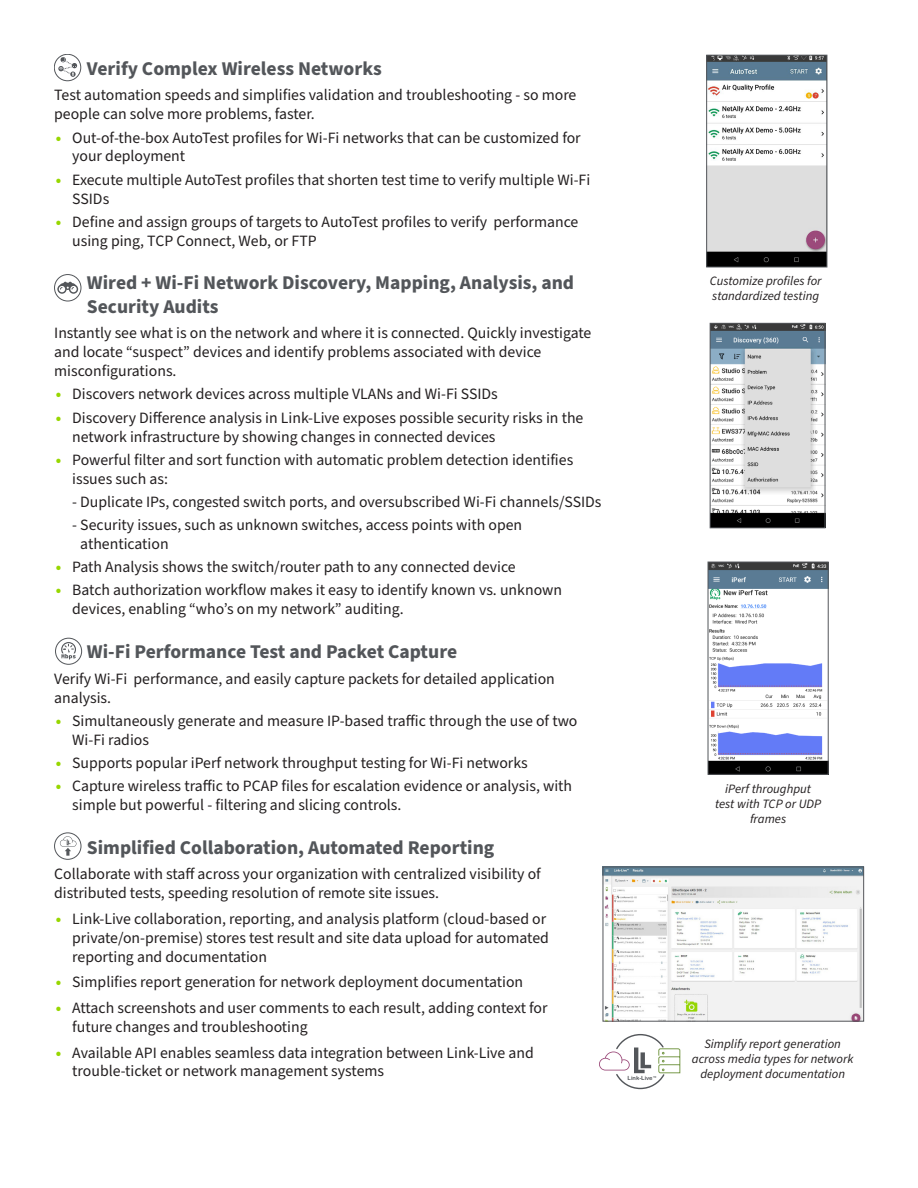
<style>
.page{position:relative;width:918px;height:1188px;background:#fff}
.page>*{position:absolute;margin:0;border:0;box-sizing:border-box;transform-origin:0 0}
.t1{font:700 19.5px "Source Sans Pro";color:#53565a}
.t2{font:15.75px/18.9px "Source Sans Pro";color:#231f20}
.t3{font:italic 12.75px/15.3px "Source Sans Pro";color:#231f20;text-align:center}
.t4{font:5.7px "Arial Rounded MT Bold";color:#53565a}
.s1{font-weight:700;color:#97d700}
</style>
<div class="page">
<div style="left:54px;top:274px;width:27px;height:27px;border:1px solid #53565a;border-radius:50%"></div>
<svg style="left:57px;top:282px;width:21px;height:12px"></svg>
<div style="left:54px;top:54px;width:27px;height:27px;border:1px solid #53565a;border-radius:50%"></div>
<svg style="left:58px;top:57px;width:19px;height:20px"></svg>
<div style="left:54px;top:833px;width:27px;height:27px;border:1px solid #53565a;border-radius:50%"></div>
<svg style="left:60px;top:836px;width:16px;height:20px"></svg>
<div style="left:55px;top:638px;width:27px;height:27px;border:1px solid #53565a;border-radius:50%"></div>
<svg style="left:61px;top:642px;width:15px;height:17px"></svg>
<img style="left:712px;top:325px;width:111px;height:201px">
<div style="left:710px;top:323px;width:115px;height:205px;border:1px solid #53565a"></div>
<img style="left:708px;top:57px;width:117px;height:208px">
<div style="left:706px;top:55px;width:121px;height:212px;border:1px solid #53565a"></div>
<img style="left:710px;top:564px;width:117px;height:209px">
<div style="left:708px;top:562px;width:121px;height:213px;border:1px solid #53565a"></div>
<svg style="left:599px;top:1034px;width:81px;height:55px"></svg>
<img style="left:605px;top:869px;width:257px;height:151px">
<div style="left:603px;top:867px;width:261px;height:155px;border:1px solid #54565a"></div>
<p class="t1" style="left:87px;top:55px;width:296px">Verify Complex Wireless Networks</p>
<p class="t2" style="left:54px;top:86px;width:524px">Test automation speeds and simplifies validation and troubleshooting - so more people can solve more problems, faster.</p>
<p class="t2" style="left:72px;top:128px;width:510px;text-indent:-16px"><span class="s1">•</span> Out-of-the-box AutoTest profiles for Wi-Fi networks that can be customized for your deployment</p>
<p class="t2" style="left:72px;top:171px;width:520px;text-indent:-16px"><span class="s1">•</span> Execute multiple AutoTest profiles that shorten test time to verify multiple Wi-Fi<br>SSIDs</p>
<p class="t2" style="left:72px;top:213px;width:508px;text-indent:-16px"><span class="s1">•</span> Define and assign groups of targets to AutoTest profiles to verify performance using ping, TCP Connect, Web, or FTP</p>
<p class="t1" style="left:87px;top:270px;width:489px">Wired + Wi-Fi Network Discovery, Mapping, Analysis, and</p>
<p class="t1" style="left:87px;top:293px;width:133px">Security Audits</p>
<p class="t2" style="left:54px;top:324px;width:539px">Instantly see what is on the network and where it is connected. Quickly investigate and locate “suspect” devices and identify problems associated with device misconfigurations.</p>
<p class="t2" style="left:56px;top:385px;width:444px"><span class="s1">•</span> Discovers network devices across multiple VLANs and Wi-Fi SSIDs</p>
<p class="t2" style="left:72px;top:408px;width:513px;text-indent:-16px"><span class="s1">•</span> Discovery Difference analysis in Link-Live exposes possible security risks in the network infrastructure by showing changes in connected devices</p>
<p class="t2" style="left:72px;top:451px;width:503px;text-indent:-16px"><span class="s1">•</span> Powerful filter and sort function with automatic problem detection identifies issues such as:</p>
<p class="t2" style="left:72px;top:493px;width:531px">- Duplicate IPs, congested switch ports, and oversubscribed Wi-Fi channels/SSIDs</p>
<p class="t2" style="left:80px;top:516px;width:443px;text-indent:-8px">- Security issues, such as unknown switches, access points with open athentication</p>
<p class="t2" style="left:56px;top:558px;width:462px"><span class="s1">•</span> Path Analysis shows the switch/router path to any connected device</p>
<p class="t2" style="left:72px;top:581px;width:491px;text-indent:-16px"><span class="s1">•</span> Batch authorization workflow makes it easy to identify known vs. unknown devices, enabling “who’s on my network” auditing.</p>
<p class="t1" style="left:87px;top:638px;width:372px">Wi-Fi Performance Test and Packet Capture</p>
<p class="t2" style="left:54px;top:669px;width:502px">Verify Wi-Fi performance, and easily capture packets for detailed application analysis.</p>
<p class="t2" style="left:72px;top:712px;width:507px;text-indent:-16px"><span class="s1">•</span> Simultaneously generate and measure IP-based traffic through the use of two<br>Wi-Fi radios</p>
<p class="t2" style="left:56px;top:754px;width:474px"><span class="s1">•</span> Supports popular iPerf network throughput testing for Wi-Fi networks</p>
<p class="t2" style="left:72px;top:777px;width:501px;text-indent:-16px"><span class="s1">•</span> Capture wireless traffic to PCAP files for escalation evidence or analysis, with simple but powerful - filtering and slicing controls.</p>
<p class="t1" style="left:87px;top:834px;width:409px">Simplified Collaboration, Automated Reporting</p>
<p class="t2" style="left:54px;top:865px;width:488px">Collaborate with staff across your organization with centralized visibility of distributed tests, speeding resolution of remote site issues.</p>
<p class="t2" style="left:72px;top:910px;width:478px;text-indent:-16px"><span class="s1">•</span> Link-Live collaboration, reporting, and analysis platform (cloud-based or private/on-premise) stores test result and site data upload for automated reporting and documentation</p>
<p class="t2" style="left:56px;top:973px;width:469px"><span class="s1">•</span> Simplifies report generation for network deployment documentation</p>
<p class="t2" style="left:72px;top:999px;width:477px;text-indent:-16px"><span class="s1">•</span> Attach screenshots and user comments to each result, adding context for future changes and troubleshooting</p>
<p class="t2" style="left:72px;top:1043px;width:463px;text-indent:-16px"><span class="s1">•</span> Available API enables seamless data integration between Link-Live and trouble-ticket or network management systems</p>
<p class="t4" style="left:628px;top:1074px;width:30px">Link-Live<sup>™</sup></p>
<p class="t3" style="left:710px;top:273px;width:113px;text-align:left">Customize profiles for standardized testing</p>
<p class="t3" style="left:715px;top:781px;width:108px">iPerf throughput test with TCP or UDP frames</p>
<p class="t3" style="left:692px;top:1036px;width:163px">Simplify report generation across media types for network deployment documentation</p>
</div>
